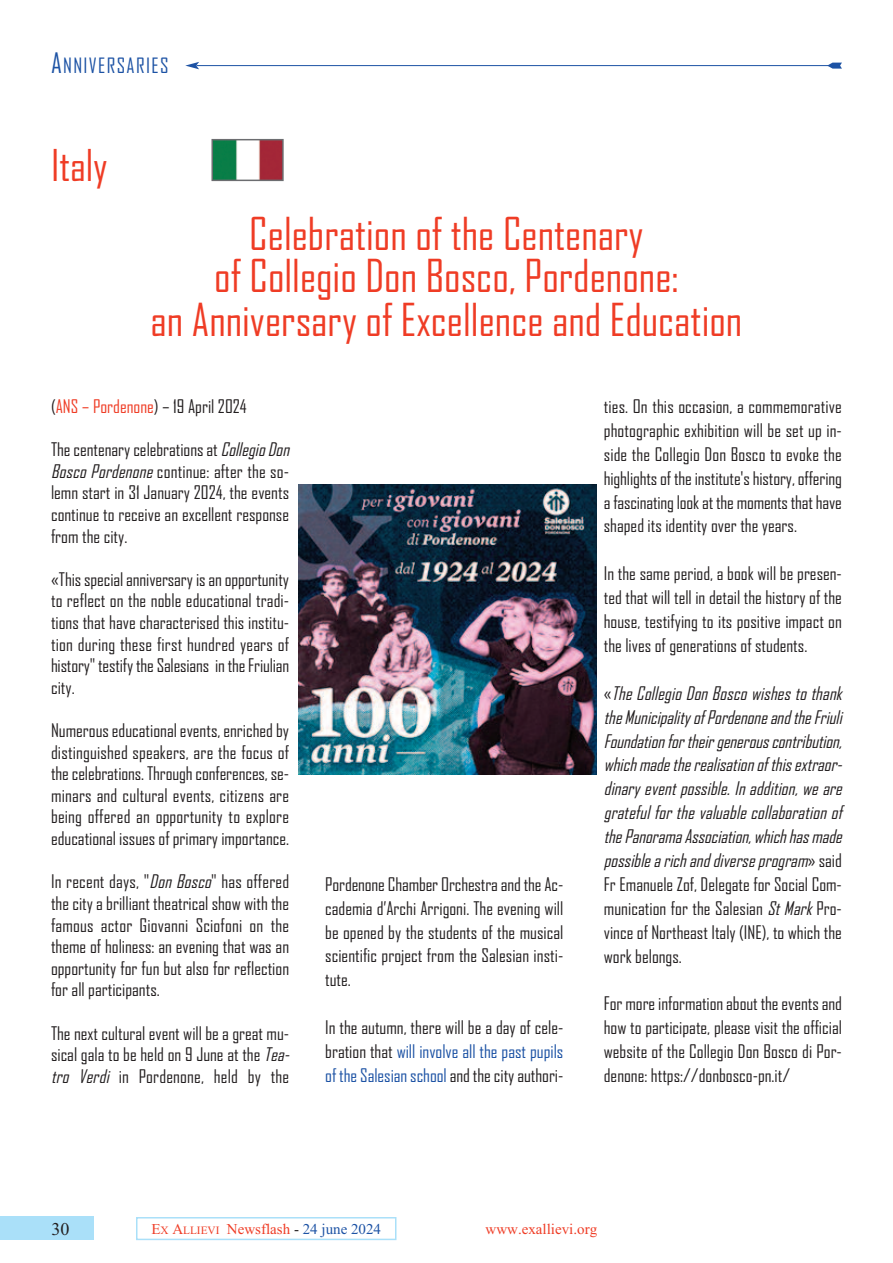
<style>
.page{position:relative;width:893px;height:1263px;background:#fff}
.page>*{position:absolute;margin:0;border:0;box-sizing:border-box;transform-origin:0 0}
.t1{font:43.5px/42.8px "Agency FB";color:#ef3c25;text-align:center}
.t2{font:42px "Agency FB";color:#ef3c25}
.t3{font:20.25px "Agency FB";letter-spacing:.065em;color:#1c52a4}
.t4{font:18px/21.6px "Agency FB";color:#231f20;text-align:justify}
.t5{font:italic 18px/23.9px "Agency FB";color:#231f20}
.t6{font:18px "Times New Roman";color:#231f20}
.t7{font:15px "Times New Roman";color:#ef3c25}
.s1{font-size:27px}
.s2{color:#ef3c25}
.s3{font-style:italic}
.s4{color:#1c52a4}
.s5{font-style:normal}
.s6{font-size:11.25px}
.s7{color:#231f20}
</style>
<div class="page">
<div style="left:136px;top:1217px;width:260px;height:23px;border:2px solid #aae0f9"></div>
<div style="left:0;top:1216px;width:93px;height:24px;background:#aae0f9"></div>
<img style="left:214px;top:142px;width:67px;height:36px">
<div style="left:211px;top:139px;width:73px;height:42px;border:2px solid #6c6d70"></div>
<img style="left:298px;top:484px;width:298px;height:290px">
<hr style="left:197px;top:65px;width:634px;height:1px;background:#1c52a4">
<svg style="left:185px;top:62px;width:14px;height:7px"></svg>
<svg style="left:827px;top:63px;width:15px;height:6px"></svg>
<p class="t3" style="left:51px;top:54px;width:119px"><span class="s1">A</span>NNIVERSARIES</p>
<h2 class="t2" style="left:51px;top:142px;width:58px">Italy</h2>
<h1 class="t1" style="left:151px;top:214px;width:593px">Celebration of the Centenary<br>of Collegio Don Bosco, Pordenone:<br>an Anniversary of Excellence and Education</h1>
<p class="t4" style="left:51px;top:396px;width:197px">(<span class="s2">ANS – Pordenone</span>) – 19 April 2024</p>
<p class="t4" style="left:51px;top:439px;width:244px;text-align:left">The centenary celebrations at <span class="s3">CollegioDon BoscoPordenone</span>continue: after the so&shy;lemn start in 31 January 2024, the events continue to receive an excellent response from the city.</p>
<p class="t4" style="left:51px;top:569px;width:240px">«This special anniversary is an opportunity to reflect on the noble educational tradi&shy;tions that have characterised this institu&shy;tion during these first hundred years of history" testify the Salesians in the Friulian city.</p>
<p class="t4" style="left:51px;top:720px;width:240px">Numerous educational events, enriched by distinguished speakers, are the focus of the celebrations. Through conferences, se&shy;minars and cultural events, citizens are being offered an opportunity to explore educational issues of primary importance.</p>
<p class="t4" style="left:51px;top:871px;width:240px">In recent days, "<span class="s3">DonBosco</span>" has offered the city a brilliant theatrical show with the famous actor Giovanni Sciofoni on the theme of holiness: an evening that was an opportunity for fun but also for reflection for all participants.</p>
<p class="t4" style="left:51px;top:1022px;width:244px;text-align:left">The next cultural event will be a great mu&shy;sical gala to be held on 9 June at the <span class="s3">Tea&shy;tro Verdi</span> in Pordenone, held by the</p>
<p class="t4" style="left:325px;top:872px;width:240px;line-height:24px">Pordenone Chamber Orchestra and the Ac&shy;cademia d’Archi Arrigoni. The evening will be opened by the students of the musical scientific project from the Salesian insti&shy;tute.</p>
<p class="t4" style="left:325px;top:1016px;width:240px;line-height:24px">In the autumn, there will be a day of cele&shy;bration that <span class="s4">will involve all the past pupils of the Salesian school</span> and the city authori-</p>
<p class="t4" style="left:604px;top:395px;width:240px;line-height:23.9px">ties. On this occasion, a commemorative photographic exhibition will be set up in&shy;side the Collegio Don Bosco to evoke the highlights of the institute's history, offering a fascinating look at the moments that have shaped its identity over the years.</p>
<p class="t4" style="left:604px;top:562px;width:240px;line-height:23.9px">In the same period, a book will be presen&shy;ted that will tell in detail the history of the house, testifying to its positive impact on the lives of generations of students.</p>
<p class="t5" style="left:604px;top:682px;width:244px"><span class="s5">«</span> The Collegio Don Bosco wishes to thank the Municipality of Pordenone and the Friuli Foundation for their generous contribution, which made the realisation of this extraor&shy;dinary event possible. In addition, we are grateful for the valuable collaboration of the Panorama Association, which has made possible a rich and diverse program<span class="s5">» s a i d Fr Emanuele Zof, Delegate for Social Com&shy;munication for the Salesian</span> StMark<span class="s5">Pro&shy;vince of Northeast Italy (INE), to which the work belongs.</span></p>
<p class="t4" style="left:604px;top:992px;width:240px;line-height:23.9px">For more information about the events and how to participate, please visit the official website of the Collegio Don Bosco di Por&shy;denone: https://donbosco-pn.it/</p>
<p class="t6" style="left:52px;top:1218px;width:19px">30</p>
<p class="t7" style="left:151px;top:1220px;width:231px">E<span class="s6">X</span> A<span class="s6">LLIEVI</span> Newsflash <span class="s7">-</span> <span class="s4">24 june 2024</span></p>
<p class="t7" style="left:485px;top:1220px;width:113px">www.exallievi.org</p>
</div>
